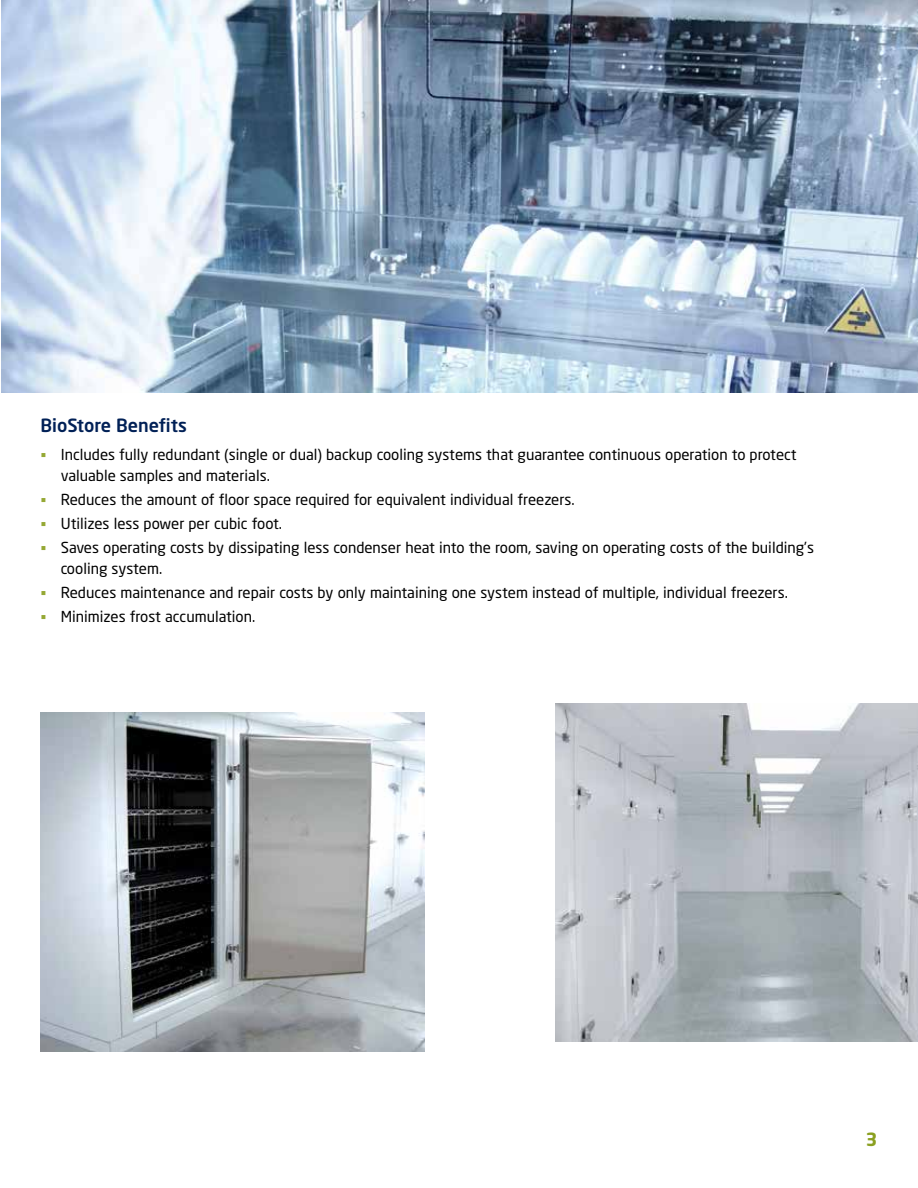
<style>
.page{position:relative;width:918px;height:1188px;background:#fff}
.page>*{position:absolute;margin:0;border:0;box-sizing:border-box;transform-origin:0 0}
.t1{font:500 18px "Neo Sans Std";color:#002056}
.t2{font:700 18px "Neo Sans Std";color:#8ba021}
.t3{font:15px/24px "Neo Sans Std";color:#000}
</style>
<div class="page">
<img style="left:2px;top:0;width:916px;height:392px">
<img style="left:555px;top:703px;width:363px;height:338px">
<img style="left:40px;top:713px;width:384px;height:338px">
<p class="t1" style="left:41px;top:414px;width:148px">BioStore Benefits</p>
<p class="t3" style="left:61px;top:444px;width:737px;line-height:21px">Includes fully redundant (single or dual) backup cooling systems that guarantee continuous operation to protect valuable samples and materials.</p>
<p class="t3" style="left:61px;top:487px;width:755px">Reduces the amount of floor space required for equivalent individual freezers.<br>Utilizes less power per cubic foot.<br>Saves operating costs by dissipating less condenser heat into the room, saving on operating costs of the building’s</p>
<p class="t3" style="left:61px;top:556px;width:729px">cooling system.<br>Reduces maintenance and repair costs by only maintaining one system instead of multiple, individual freezers.<br>Minimizes frost accumulation.</p>
<p class="t2" style="left:866px;top:1127px;width:13px">3</p>
</div>
